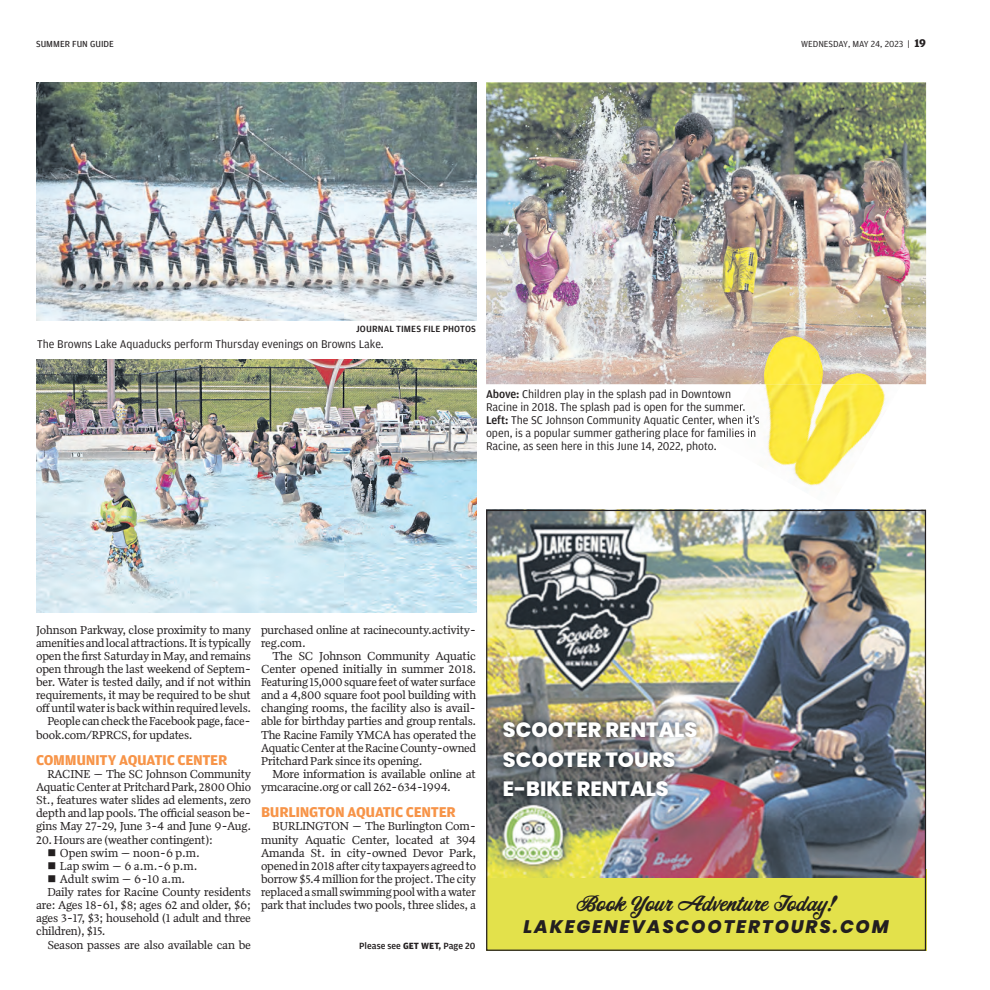
<style>
.page{position:relative;width:990px;height:990px;background:#fff}
.page>*{position:absolute;margin:0;border:0;box-sizing:border-box;transform-origin:0 0}
.t1{font:800 20.75px/29.9px "Poppins";color:#fff}
.t2{font:20px "Corner Store JF";color:#231f20}
.t3{font:italic 800 18.25px "Poppins";letter-spacing:.1em;color:#231f20}
.t4{font:700 15.12px "Amplitude";letter-spacing:-.02em;color:#f79448}
.t5{font:11.88px/13.1px "Quiosco Two LF";letter-spacing:-.015em;color:#231f20;text-align:justify}
.t6{font:11.88px/13.1px "Amplitude";letter-spacing:-.005em;color:#231f20}
.t7{font:500 9.62px "Amplitude";letter-spacing:.005em;color:#231f20}
.t8{font:9.38px "Amplitude";color:#231f20}
.t9{font:9.38px "Amplitude";color:#231f20}
.s1{font-style:inherit}
.s2{font-weight:700;font-size:11.88px}
.s3{font-weight:500}
.s4{font-weight:700}
</style>
<div class="page">
<img style="left:486px;top:82px;width:440px;height:302px">
<img style="left:718px;top:384px;width:183px;height:102px">
<img style="left:751px;top:315px;width:153px;height:69px">
<svg style="left:720px;top:402px;width:40px;height:37px"></svg>
<img style="left:37px;top:359px;width:439px;height:253px">
<img style="left:37px;top:82px;width:439px;height:238px">
<div style="left:486px;top:869px;width:440px;height:82px;background:#e3e14b"></div>
<img style="left:488px;top:512px;width:436px;height:365px">
<img style="left:497px;top:715px;width:206px;height:88px">
<p class="t9" style="left:36px;top:41px;width:79px">SUMMER FUN GUIDE</p>
<p class="t8" style="left:801px;top:41px;width:126px">WEDNESDAY, MAY 24, 2023 <span class="s1">|</span> <span class="s2">19</span></p>
<p class="t7" style="left:356px;top:326px;width:121px">JOURNAL TIMES FILE PHOTOS</p>
<p class="t6" style="left:37px;top:338px;width:348px">The Browns Lake Aquaducks perform Thursday evenings on Browns Lake.</p>
<p class="t6" style="left:486px;top:388px;width:275px"><span class="s3">Above:</span> Children play in the splash pad in Downtown Racine in 2018. The splash pad is open for the summer.<br><span class="s3">Left:</span> The SC Johnson Community Aquatic Center, when it’s open, is a popular summer gathering place for families in Racine, as seen here in this June 14, 2022, photo.</p>
<p class="t5" style="left:36px;top:624px;width:216px">Johnson Parkway, close proximity to many</p>
<p class="t5" style="left:36px;top:637px;width:216px">amenitiesandlocalattractions. Itis typically</p>
<p class="t5" style="left:36px;top:650px;width:216px">open the first Saturday in May, and remains</p>
<p class="t5" style="left:36px;top:664px;width:217px">open through the last weekend of Septem-</p>
<p class="t5" style="left:36px;top:677px;width:216px">ber. Water is tested daily, and if not within</p>
<p class="t5" style="left:36px;top:690px;width:216px">requirements, it may be required to be shut</p>
<p class="t5" style="left:36px;top:703px;width:217px">offuntilwateris backwithin requiredlevels.</p>
<p class="t5" style="left:47px;top:716px;width:205px">Peoplecancheck the Facebook page, face-</p>
<p class="t5" style="left:36px;top:729px;width:158px">book.com/RPRCS, for updates.</p>
<p class="t4" style="left:36px;top:755px;width:193px">COMMUNITY AQUATIC CENTER</p>
<p class="t5" style="left:36px;top:769px;width:217px;text-indent:11px">RACINE — The SC Johnson Community Aquatic CenteratPritchardPark,2800Ohio St., features water slides ad elements, zero depth and lap pools. The official season be&shy;gins May 27-29, June 3-4 and June 9-Aug.</p>
<p class="t5" style="left:36px;top:834px;width:178px">20. Hours are (weather contingent):</p>
<p class="t5" style="left:47px;top:847px;width:154px">■ Open swim — noon-6 p.m.</p>
<p class="t5" style="left:47px;top:860px;width:152px">■ Lap swim — 6 a.m.-6 p.m.</p>
<p class="t5" style="left:47px;top:874px;width:139px">■ Adult swim — 6-10 a.m.</p>
<p class="t5" style="left:47px;top:887px;width:205px">Daily rates for Racine County residents</p>
<p class="t5" style="left:36px;top:900px;width:216px">are: Ages 18-61, $8; ages 62 and older, $6;</p>
<p class="t5" style="left:36px;top:913px;width:217px">ages 3-17, $3; household (1 adult and three</p>
<p class="t5" style="left:36px;top:926px;width:71px">children), $15.</p>
<p class="t5" style="left:47px;top:939px;width:205px">Season passes are also available can be</p>
<p class="t5" style="left:261px;top:624px;width:216px">purchased online at racinecounty.activity&shy;reg.com.</p>
<p class="t5" style="left:261px;top:650px;width:217px;text-indent:11px">The SC Johnson Community Aquatic Center opened initially in summer 2018.<br>Featuring 15,000 square feet ofwater surface and a 4,800 square foot pool building with changing rooms, the facility also is avail&shy;able for birthday parties and group rentals.<br>The Racine Family YMCA has operated the AquaticCenterat theRacineCounty-owned Pritchard Park since its opening.</p>
<p class="t5" style="left:261px;top:769px;width:216px;text-indent:11px">More information is available online at ymcaracine.org or call 262-634-1994.</p>
<p class="t4" style="left:261px;top:808px;width:196px">BURLINGTON AQUATIC CENTER</p>
<p class="t5" style="left:261px;top:821px;width:217px;text-indent:11px">BURLINGTON — The Burlington Com&shy;munity Aquatic Center, located at 394<br>Amanda St. in city-owned Devor Park, openedin2018aftercity taxpayersagreed to borrow $5.4 million for the project.The city replaceda small swimming poolwithawater park that includes two pools, three slides, a</p>
<p class="t7" style="left:359px;top:942px;width:118px">Please see <span class="s4">GET WET,</span> Page 20</p>
<h1 class="t1" style="left:503px;top:715px;width:196px">SCOOTER RENTALS<br>SCOOTER TOURS<br>E-BIKE RENTALS</h1>
<h2 class="t2" style="left:577px;top:895px;width:261px">Book Your Adventure Today!</h2>
<h3 class="t3" style="left:523px;top:916px;width:367px">LAKEGENEVASCOOTERTOURS.COM</h3>
</div>
